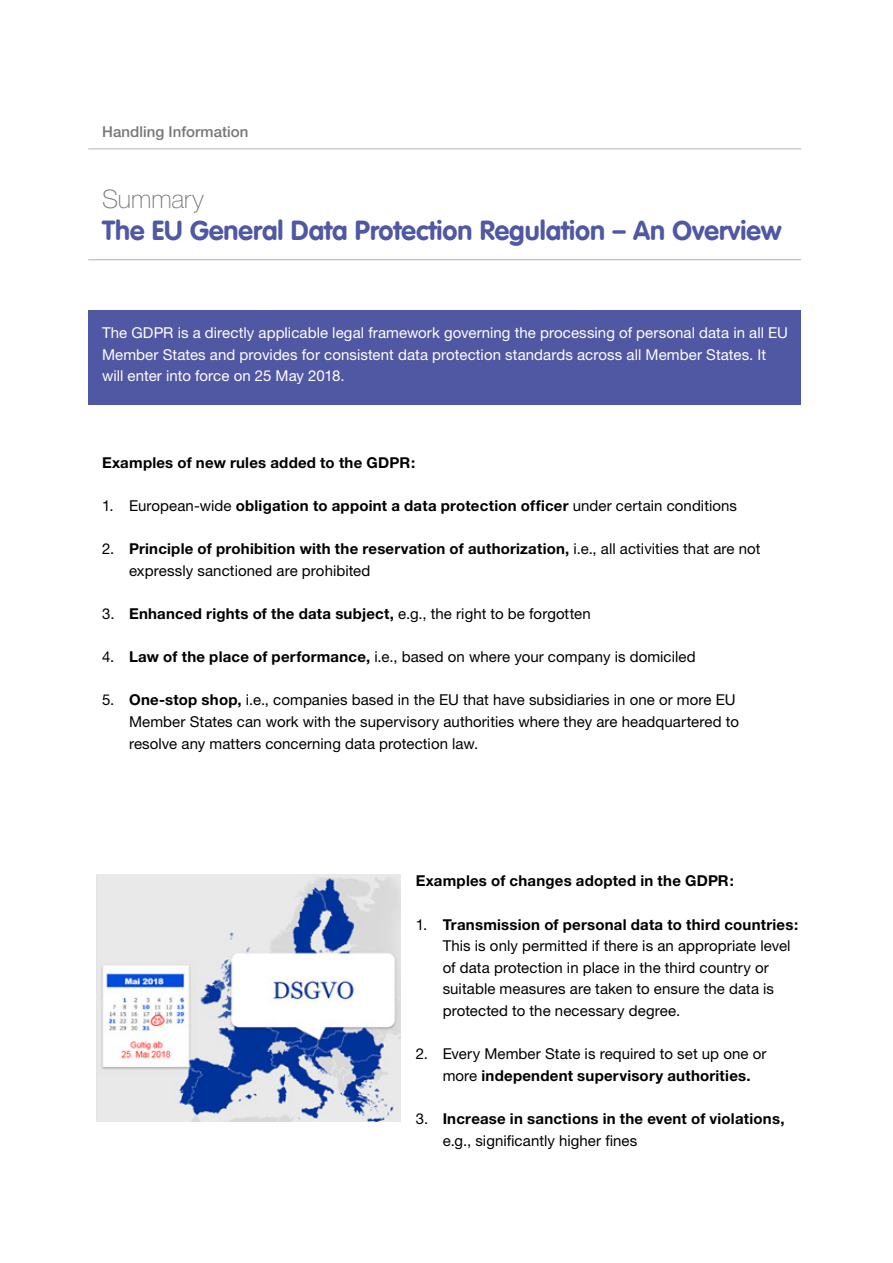
<style>
.page{position:relative;width:893px;height:1263px;background:#fff}
.page>*{position:absolute;margin:0;border:0;box-sizing:border-box;transform-origin:0 0}
.t1{font:700 27px "VAG Rounded LT";color:#5057a3}
.t2{font:100 25.5px "Helvetica Neue";color:#747678}
.t3{font:15px/21.6px "Helvetica Neue";letter-spacing:.005em;color:#000}
.t4{font:700 15px/21.6px "Helvetica Neue";letter-spacing:.015em;color:#000}
.t5{font:15px/21.6px "Helvetica Neue";letter-spacing:.005em;color:#fff}
.t6{font:500 15px "Helvetica Neue";letter-spacing:.005em;color:#747678}
.s1{font-weight:400}
.s2{font-weight:700}
</style>
<div class="page">
<div style="left:88px;top:310px;width:713px;height:95px;background:#5057a3"></div>
<hr style="left:88px;top:148px;width:713px;height:1px;background:#bcbcbc">
<hr style="left:88px;top:259px;width:713px;height:1px;background:#bcbcbc">
<img style="left:96px;top:874px;width:304px;height:247px">
<p class="t6" style="left:102px;top:122px;width:148px">Handling Information</p>
<h2 class="t2" style="left:102px;top:184px;width:103px">Summary</h2>
<h1 class="t1" style="left:102px;top:215px;width:681px">The EU General Data Protection Regulation – An Overview</h1>
<p class="t5" style="left:102px;top:322px;width:687px">The GDPR is a directly applicable legal framework governing the processing of personal data in all EU<br>Member States and provides for consistent data protection standards across all Member States. It will enter into force on 25 May 2018.</p>
<p class="t4" style="left:102px;top:451px;width:315px">Examples of new rules added to the GDPR:</p>
<p class="t4" style="left:102px;top:494px;width:636px"><span class="s1">1. European-wide</span> obligation to appoint a data protection officer <span class="s1">under certain conditions</span></p>
<p class="t3" style="left:129px;top:538px;width:633px;text-indent:-27px">2. <span class="s2">Principle of prohibition with the reservation of authorization,</span> i.e., all activities that are not expressly sanctioned are prohibited</p>
<p class="t4" style="left:102px;top:602px;width:490px"><span class="s1">3.</span> Enhanced rights of the data subject, <span class="s1">e.g., the right to be forgotten</span></p>
<p class="t3" style="left:102px;top:646px;width:595px">4. <span class="s2">Law of the place of performance,</span> i.e., based on where your company is domiciled</p>
<p class="t3" style="left:129px;top:689px;width:611px;text-indent:-27px">5. <span class="s2">One-stop shop,</span> i.e., companies based in the EU that have subsidiaries in one or more EU<br>Member States can work with the supervisory authorities where they are headquartered to resolve any matters concerning data protection law.</p>
<p class="t4" style="left:416px;top:870px;width:320px">Examples of changes adopted in the GDPR:</p>
<p class="t3" style="left:443px;top:913px;width:357px;text-indent:-27px">1. <span class="s2">Transmission of personal data to third countries:<br></span>This is only permitted if there is an appropriate level of data protection in place in the third country or suitable measures are taken to ensure the data is protected to the necessary degree.</p>
<p class="t3" style="left:443px;top:1043px;width:325px;text-indent:-27px">2. Every Member State is required to set up one or more <span class="s2">independent supervisory authorities.</span></p>
<p class="t4" style="left:443px;top:1107px;width:343px;text-indent:-27px"><span class="s1">3.</span> Increase in sanctions in the event of violations, <span class="s1">e.g., significantly higher fines</span></p>
</div>
